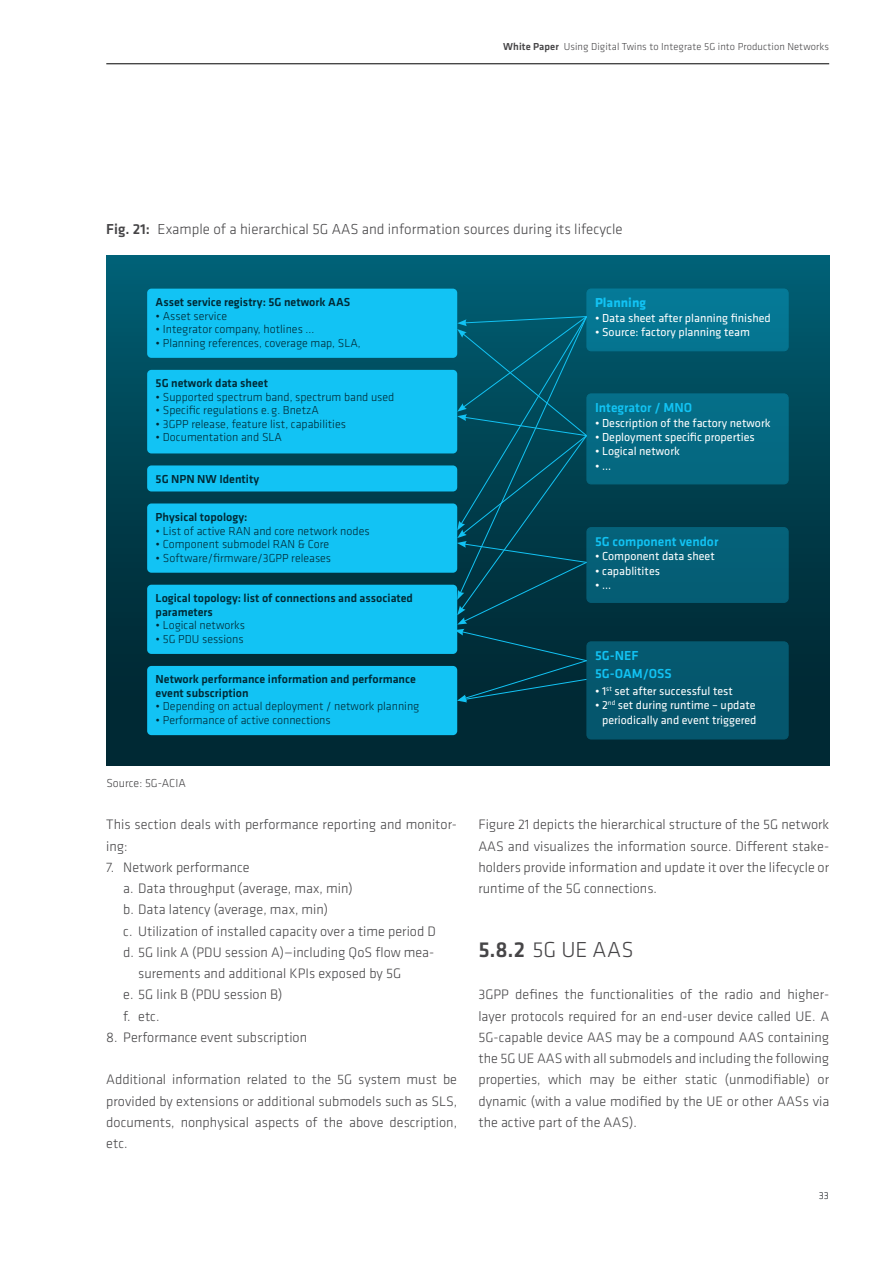
<style>
.page{position:relative;width:893px;height:1263px;background:#fff}
.page>*{position:absolute;margin:0;border:0;box-sizing:border-box;transform-origin:0 0}
.t1{font:300 22.5px "Klavika";letter-spacing:.01em;color:#464547}
.t2{font:300 15px "Klavika";color:#464547}
.t3{font:300 14.25px/21.3px "Klavika";color:#464547;text-align:justify}
.t4{font:500 13.5px/18.3px "Klavika";color:#12c3f4}
.t5{font:700 13.5px "Klavika";color:#12c3f4}
.t6{font:300 12px "Klavika";color:#002935}
.t7{font:12px/14.4px "Klavika";color:#fff;text-align:center}
.t8{font:500 12px/13.5px "Klavika";color:#002935}
.t9{font:300 12px "Klavika";color:#464547}
.t10{font:300 10.5px "Klavika";letter-spacing:.01em;color:#464547}
.t11{font:300 10.5px "Klavika";color:#1e2228}
.s1{font-weight:500}
</style>
<div class="page">
<hr style="left:106px;top:64px;width:723px;height:1px;background:#000">
<div style="left:106px;top:255px;width:723px;height:510px;background:linear-gradient(to bottom,#005e72,#00212b)"></div>
<div style="left:587px;top:642px;width:201px;height:97px;background:#05576d;border-radius:4px"></div>
<div style="left:586px;top:641px;width:202px;height:98px;border:1px solid #12c3f4;border-radius:4px"></div>
<div style="left:587px;top:289px;width:201px;height:62px;background:#057793;border-radius:4px"></div>
<div style="left:586px;top:289px;width:202px;height:62px;border:1px solid #12c3f4;border-radius:4px"></div>
<div style="left:587px;top:528px;width:201px;height:74px;background:#055f77;border-radius:4px"></div>
<div style="left:586px;top:527px;width:202px;height:76px;border:1px solid #12c3f4;border-radius:4px"></div>
<div style="left:587px;top:394px;width:201px;height:90px;background:#056b84;border-radius:4px"></div>
<div style="left:586px;top:393px;width:202px;height:91px;border:1px solid #12c3f4;border-radius:4px"></div>
<div style="left:147px;top:370px;width:310px;height:83px;background:#12c3f4;border-radius:4px"></div>
<div style="left:147px;top:465px;width:310px;height:26px;background:#12c3f4;border-radius:4px"></div>
<div style="left:147px;top:503px;width:310px;height:70px;background:#12c3f4;border-radius:4px"></div>
<div style="left:147px;top:585px;width:310px;height:69px;background:#12c3f4;border-radius:4px"></div>
<div style="left:147px;top:666px;width:310px;height:69px;background:#12c3f4;border-radius:4px"></div>
<div style="left:147px;top:289px;width:310px;height:69px;background:#12c3f4;border-radius:4px"></div>
<svg style="left:454px;top:315px;width:134px;height:387px;background:#014758"></svg>
<p class="t10" style="left:503px;top:41px;width:327px"><span class="s1">White Paper</span> Using Digital Twins to Integrate 5G into Production Networks</p>
<p class="t2" style="left:106px;top:221px;width:518px"><span class="s1">Fig. 21:</span> Example of a hierarchical 5G AAS and information sources during its lifecycle</p>
<p class="t8" style="left:156px;top:296px;width:196px">Asset service registry: 5G network AAS</p>
<p class="t6" style="left:156px;top:309px;width:73px">• Asset service</p>
<p class="t6" style="left:156px;top:323px;width:160px">• Integrator company, hotlines ...</p>
<p class="t6" style="left:156px;top:336px;width:207px">• Planning references, coverage map, SLA,</p>
<p class="t8" style="left:156px;top:377px;width:114px">5G network data sheet</p>
<p class="t6" style="left:156px;top:390px;width:240px">• Supported spectrum band, spectrum band used</p>
<p class="t6" style="left:156px;top:404px;width:165px">• Specific regulations e.g. BnetzA</p>
<p class="t6" style="left:156px;top:417px;width:192px">• 3GPP release, feature list, capabilities</p>
<p class="t6" style="left:156px;top:431px;width:128px">• Documentation and SLA</p>
<p class="t8" style="left:156px;top:472px;width:105px">5G NPN NW Identity</p>
<p class="t8" style="left:156px;top:510px;width:93px">Physical topology:</p>
<p class="t6" style="left:156px;top:524px;width:215px">• List of active RAN and core network nodes</p>
<p class="t6" style="left:156px;top:537px;width:175px">• Component submodel RAN &amp; Core</p>
<p class="t6" style="left:156px;top:551px;width:177px">• Software/firmware/3GPP releases</p>
<p class="t8" style="left:156px;top:592px;width:259px">Logical topology: list of connections and associated parameters</p>
<p class="t6" style="left:156px;top:619px;width:91px">• Logical networks</p>
<p class="t6" style="left:156px;top:632px;width:90px">• 5G PDU sessions</p>
<p class="t8" style="left:156px;top:673px;width:262px">Network performance information and performance event subscription</p>
<p class="t6" style="left:156px;top:700px;width:265px">• Depending on actual deployment / network planning</p>
<p class="t6" style="left:156px;top:713px;width:177px">• Performance of active connections</p>
<p class="t9" style="left:106px;top:776px;width:81px">Source: 5G-ACIA</p>
<p class="t3" style="left:106px;top:814px;width:352px">This section deals with performance reporting and monitor&shy;ing:</p>
<p class="t3" style="left:106px;top:857px;width:145px">7. Network performance</p>
<p class="t3" style="left:123px;top:878px;width:231px">a. Data throughput (average, max, min)</p>
<p class="t3" style="left:123px;top:899px;width:206px">b. Data latency (average, max, min)</p>
<p class="t3" style="left:123px;top:920px;width:314px">c. Utilization of installed capacity over a time period D</p>
<p class="t3" style="left:123px;top:942px;width:313px">d. 5G link A (PDU session A)—including QoS flow mea-</p>
<p class="t3" style="left:138px;top:963px;width:265px">surements and additional KPIs exposed by 5G</p>
<p class="t3" style="left:123px;top:984px;width:161px">e. 5G link B (PDU session B)</p>
<p class="t3" style="left:123px;top:1005px;width:38px">f. etc.</p>
<p class="t3" style="left:106px;top:1027px;width:202px">8. Performance event subscription</p>
<p class="t3" style="left:106px;top:1069px;width:352px">Additional information related to the 5G system must be provided by extensions or additional submodels such as SLS, documents, nonphysical aspects of the above description, etc.</p>
<p class="t5" style="left:595px;top:295px;width:52px">Planning</p>
<p class="t7" style="left:595px;top:311px;width:177px">• Data sheet after planning finished</p>
<p class="t7" style="left:595px;top:325px;width:157px">• Source: factory planning team</p>
<p class="t4" style="left:595px;top:399px;width:99px">Integrator / MNO</p>
<p class="t7" style="left:595px;top:416px;width:177px">• Description of the factory network</p>
<p class="t7" style="left:595px;top:430px;width:161px">• Deployment specific properties</p>
<p class="t7" style="left:595px;top:444px;width:86px">• Logical network</p>
<p class="t7" style="left:595px;top:459px;width:18px">• ...</p>
<p class="t4" style="left:595px;top:532px;width:125px">5G component vendor</p>
<p class="t7" style="left:595px;top:549px;width:121px">• Component data sheet</p>
<p class="t7" style="left:595px;top:564px;width:66px">• capablitites</p>
<p class="t7" style="left:595px;top:578px;width:18px">• ...</p>
<p class="t4" style="left:595px;top:647px;width:78px">5G-NEF<br>5G-OAM/OSS</p>
<p class="t7" style="left:595px;top:684px;width:139px">• 1<sup>st</sup> set after successful test</p>
<p class="t7" style="left:595px;top:698px;width:163px">• 2<sup>nd</sup> set during runtime – update periodically and event triggered</p>
<p class="t3" style="left:478px;top:814px;width:352px">Figure 21 depicts the hierarchical structure of the 5G network AAS and visualizes the information source. Different stake&shy;holders provide information and update it over the lifecycle or runtime of the 5G connections.</p>
<h1 class="t1" style="left:478px;top:937px;width:157px"><span class="s1">5.8.2</span> 5G UE AAS</h1>
<p class="t3" style="left:478px;top:984px;width:352px">3GPP defines the functionalities of the radio and higher&shy;layer protocols required for an end-user device called UE. A 5G-capable device AAS may be a compound AAS containing the 5G UE AAS with all submodels and including the following properties, which may be either static (unmodifiable) or dynamic (with a value modified by the UE or other AASs via the active part of the AAS).</p>
<p class="t11" style="left:819px;top:1189px;width:12px">33</p>
</div>
